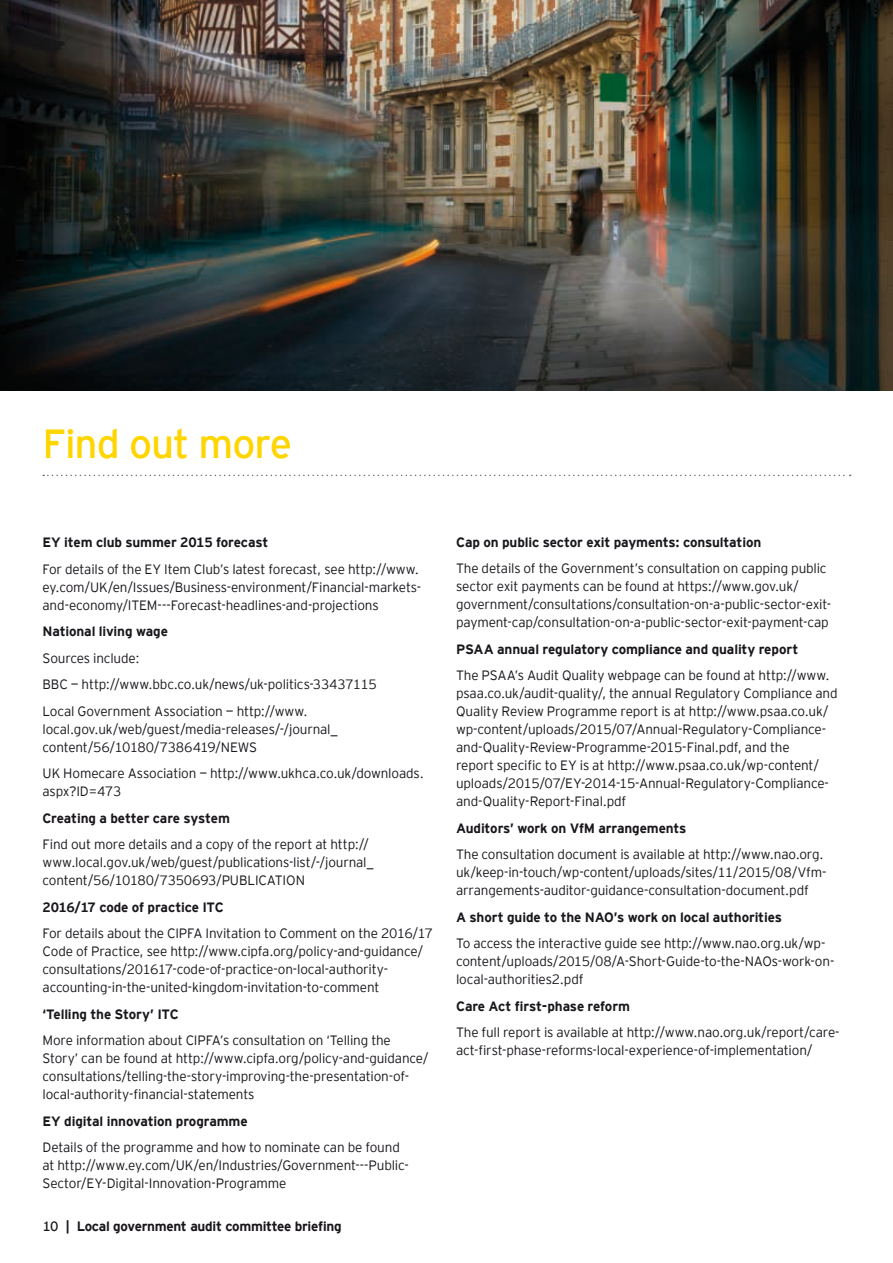
<style>
.page{position:relative;width:893px;height:1263px;background:#fff}
.page>*{position:absolute;margin:0;border:0;box-sizing:border-box;transform-origin:0 0}
.t1{font:40.5px "EY Interstate";letter-spacing:-.03em;color:#ffd500}
.t2{font:300 13.5px/18px "EY Interstate";letter-spacing:-.01em;color:#1a171c}
.t3{font:700 13.5px "EY Interstate";letter-spacing:-.01em;color:#1a171c}
.s1{font-weight:400}
</style>
<div class="page">
<svg style="left:43px;top:475px;width:808px;height:1px"></svg>
<img style="left:0;top:0;width:893px;height:390px">
<h1 class="t1" style="left:43px;top:414px;width:251px">Find out more</h1>
<p class="t3" style="left:43px;top:533px;width:227px">EY item club summer 2015 forecast</p>
<p class="t2" style="left:43px;top:559px;width:380px">For details of the EY Item Club’s latest forecast, see http://www. ey.com/UK/en/Issues/Business-environment/Financial-markets&shy;and-economy/ITEM---Forecast-headlines-and-projections</p>
<p class="t3" style="left:43px;top:621px;width:127px">National living wage</p>
<p class="t2" style="left:43px;top:644px;width:336px;line-height:26.5px">Sources include:<br>BBC — http://www.bbc.co.uk/news/uk-politics-33437115<br>Local Government Association — http://www.</p>
<p class="t2" style="left:43px;top:719px;width:297px">local.gov.uk/web/guest/media-releases/-/journal_ content/56/10180/7386419/NEWS</p>
<p class="t2" style="left:43px;top:763px;width:383px">UK Homecare Association — http://www.ukhca.co.uk/downloads. aspx?ID=473</p>
<p class="t3" style="left:43px;top:808px;width:189px">Creating a better care system</p>
<p class="t2" style="left:43px;top:834px;width:333px">Find out more details and a copy of the report at http:// www.local.gov.uk/web/guest/publications-list/-/journal_ content/56/10180/7350693/PUBLICATION</p>
<p class="t3" style="left:43px;top:897px;width:183px">2016/17 code of practice ITC</p>
<p class="t2" style="left:43px;top:923px;width:392px">For details about the CIPFA Invitation to Comment on the 2016/17<br>Code of Practice, see http://www.cipfa.org/policy-and-guidance/ consultations/201617-code-of-practice-on-local-authority&shy;accounting-in-the-united-kingdom-invitation-to-comment</p>
<p class="t3" style="left:43px;top:1004px;width:138px">‘Telling the Story’ ITC</p>
<p class="t2" style="left:43px;top:1030px;width:388px">More information about CIPFA’s consultation on ‘Telling the Story’ can be found at http://www.cipfa.org/policy-and-guidance/ consultations/telling-the-story-improving-the-presentation-of&shy;local-authority-financial-statements</p>
<p class="t3" style="left:43px;top:1111px;width:207px">EY digital innovation programme</p>
<p class="t2" style="left:43px;top:1137px;width:368px">Details of the programme and how to nominate can be found at http://www.ey.com/UK/en/Industries/Government---Public-<br>Sector/EY-Digital-Innovation-Programme</p>
<p class="t3" style="left:43px;top:1217px;width:301px"><span class="s1">10</span> | Local government audit committee briefing</p>
<p class="t3" style="left:456px;top:532px;width:307px">Cap on public sector exit payments: consultation</p>
<p class="t2" style="left:456px;top:559px;width:376px">The details of the Government’s consultation on capping public sector exit payments can be found at https://www.gov.uk/ government/consultations/consultation-on-a-public-sector-exit&shy;payment-cap/consultation-on-a-public-sector-exit-payment-cap</p>
<p class="t3" style="left:456px;top:639px;width:344px">PSAA annual regulatory compliance and quality report</p>
<p class="t2" style="left:456px;top:666px;width:383px">The PSAA’s Audit Quality webpage can be found at http://www. psaa.co.uk/audit-quality/, the annual Regulatory Compliance and Quality Review Programme report is at http://www.psaa.co.uk/ wp-content/uploads/2015/07/Annual-Regulatory-Compliance&shy;and-Quality-Review-Programme-2015-Final.pdf, and the<br>report specific to EY is at http://www.psaa.co.uk/wp-content/ uploads/2015/07/EY-2014-15-Annual-Regulatory-Compliance&shy;and-Quality-Report-Final.pdf</p>
<p class="t3" style="left:456px;top:818px;width:232px">Auditors’ work on VfM arrangements</p>
<p class="t2" style="left:456px;top:845px;width:372px">The consultation document is available at http://www.nao.org. uk/keep-in-touch/wp-content/uploads/sites/11/2015/08/Vfm&shy;arrangements-auditor-guidance-consultation-document.pdf</p>
<p class="t3" style="left:456px;top:907px;width:327px">A short guide to the NAO’s work on local authorities</p>
<p class="t2" style="left:456px;top:934px;width:380px">To access the interactive guide see http://www.nao.org.uk/wp&shy;content/uploads/2015/08/A-Short-Guide-to-the-NAOs-work-on&shy;local-authorities2.pdf</p>
<p class="t3" style="left:456px;top:996px;width:175px">Care Act first-phase reform</p>
<p class="t2" style="left:456px;top:1023px;width:385px">The full report is available at http://www.nao.org.uk/report/care&shy;act-first-phase-reforms-local-experience-of-implementation/</p>
</div>
